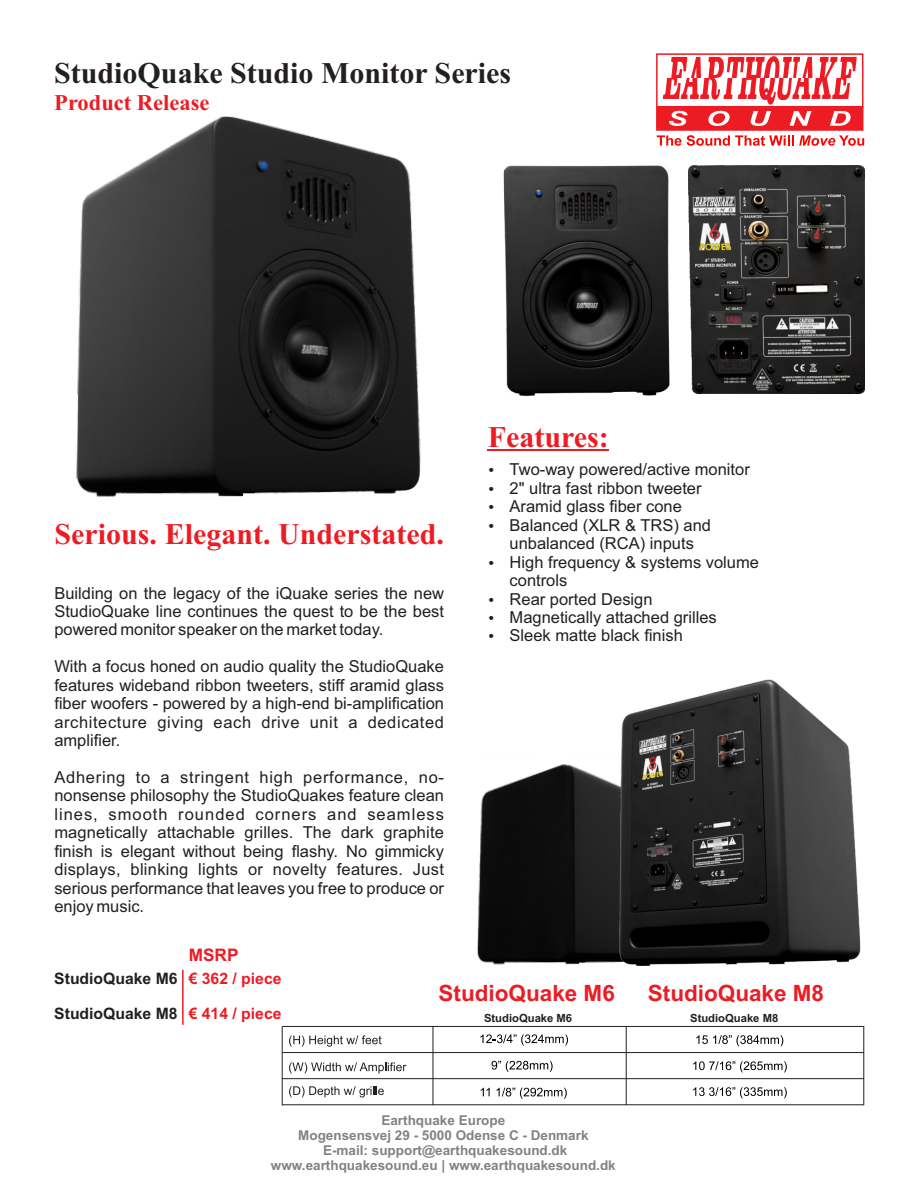
<style>
.page{position:relative;width:918px;height:1188px;background:#fff}
.page>*{position:absolute;margin:0;border:0;box-sizing:border-box;transform-origin:0 0}
.t1{font:700 30px "Times New Roman";color:#ed1c24}
.t2{font:700 30px "Times New Roman";color:#231f20}
.t3{font:700 22.5px "Arial";color:#ed1c24}
.t4{font:700 22.5px "Times New Roman";color:#ed1c24}
.t5{font:700 17.25px "Arial";color:#ed1c24}
.t6{font:16.5px/18.5px "Arial";color:#231f20;text-align:justify}
.t7{font:700 15.75px "Arial";color:#231f20}
.t8{font:700 15.75px "Arial";color:#ed1c24}
.t9{font:700 13.5px/15.1px "Arial";color:#808285;text-align:center}
.t10{font:700 11.25px "Arial";color:#231f20}
</style>
<div class="page">
<hr style="left:488px;top:450px;width:121px;height:1px;background:#ed1c24">
<hr style="left:182px;top:970px;width:2px;height:55px;background:#ed1c24">
<img style="left:477px;top:764px;width:174px;height:202px">
<svg style="left:289px;top:1062px;width:118px;height:12px"></svg>
<svg style="left:289px;top:1035px;width:93px;height:12px"></svg>
<svg style="left:289px;top:1086px;width:95px;height:11px"></svg>
<hr style="left:282px;top:1026px;width:1px;height:80px;background:#231f20">
<hr style="left:433px;top:1026px;width:1px;height:79px;background:#231f20">
<hr style="left:282px;top:1104px;width:582px;height:1px;background:#231f20">
<hr style="left:282px;top:1078px;width:582px;height:1px;background:#231f20">
<hr style="left:282px;top:1052px;width:582px;height:1px;background:#231f20">
<hr style="left:282px;top:1026px;width:582px;height:1px;background:#231f20">
<hr style="left:863px;top:1026px;width:1px;height:79px;background:#231f20">
<hr style="left:626px;top:1026px;width:1px;height:79px;background:#231f20">
<svg style="left:656px;top:53px;width:208px;height:93px"></svg>
<svg style="left:480px;top:1034px;width:88px;height:12px"></svg>
<svg style="left:492px;top:1061px;width:61px;height:11px"></svg>
<svg style="left:481px;top:1088px;width:9px;height:8px"></svg>
<svg style="left:496px;top:1088px;width:71px;height:11px"></svg>
<svg style="left:696px;top:1035px;width:87px;height:11px"></svg>
<svg style="left:693px;top:1061px;width:94px;height:12px"></svg>
<svg style="left:693px;top:1087px;width:94px;height:11px"></svg>
<img style="left:619px;top:679px;width:241px;height:286px">
<img style="left:76px;top:116px;width:345px;height:381px">
<img style="left:689px;top:166px;width:175px;height:228px">
<img style="left:504px;top:165px;width:166px;height:232px">
<h1 class="t2" style="left:54px;top:63px;width:459px">StudioQuake Studio Monitor Series</h1>
<h2 class="t4" style="left:54px;top:94px;width:157px">Product Release</h2>
<h1 class="t1" style="left:54px;top:524px;width:391px">Serious. Elegant. Understated.</h1>
<p class="t6" style="left:54px;top:585px;width:391px">Building on the legacy of the iQuake series the new StudioQuake line continues the quest to be the best powered monitor speaker on the market today.</p>
<p class="t6" style="left:54px;top:659px;width:391px">With a focus honed on audio quality the StudioQuake features wideband ribbon tweeters, stiff aramid glass fiber woofers - powered by a high-end bi-amplification architecture giving each drive unit a dedicated amplifier.</p>
<p class="t6" style="left:54px;top:769px;width:391px">Adhering to a stringent high performance, no&shy;nonsense philosophy the StudioQuakes feature clean lines, smooth rounded corners and seamless magnetically attachable grilles. The dark graphite finish is elegant without being flashy. No gimmicky displays, blinking lights or novelty features. Just serious performance that leaves you free to produce or enjoy music.</p>
<p class="t5" style="left:189px;top:948px;width:51px">MSRP</p>
<h1 class="t1" style="left:488px;top:427px;width:123px">Features:</h1>
<p class="t6" style="left:510px;top:462px;width:251px;text-align:left">Two-way powered/active monitor<br>2" ultra fast ribbon tweeter<br>Aramid glass fiber cone<br>Balanced (XLR &amp; TRS) and unbalanced (RCA) inputs<br>High frequency &amp; systems volume controls<br>Rear ported Design<br>Magnetically attached grilles<br>Sleek matte black finish</p>
<p class="t7" style="left:54px;top:973px;width:125px">StudioQuake M6</p>
<p class="t7" style="left:54px;top:1008px;width:125px">StudioQuake M8</p>
<p class="t8" style="left:189px;top:973px;width:94px">€ 362 / piece</p>
<p class="t8" style="left:189px;top:1008px;width:94px">€ 414 / piece</p>
<h2 class="t3" style="left:439px;top:985px;width:178px">StudioQuake M6</h2>
<h2 class="t3" style="left:648px;top:985px;width:178px">StudioQuake M8</h2>
<p class="t10" style="left:484px;top:1014px;width:90px">StudioQuake M6</p>
<p class="t10" style="left:690px;top:1014px;width:90px">StudioQuake M8</p>
<p class="t9" style="left:271px;top:1113px;width:346px">Earthquake Europe<br>Mogensensvej 29 - 5000 Odense C - Denmark<br>E-mail: support@earthquakesound.dk www.earthquakesound.eu | www.earthquakesound.dk</p>
</div>
